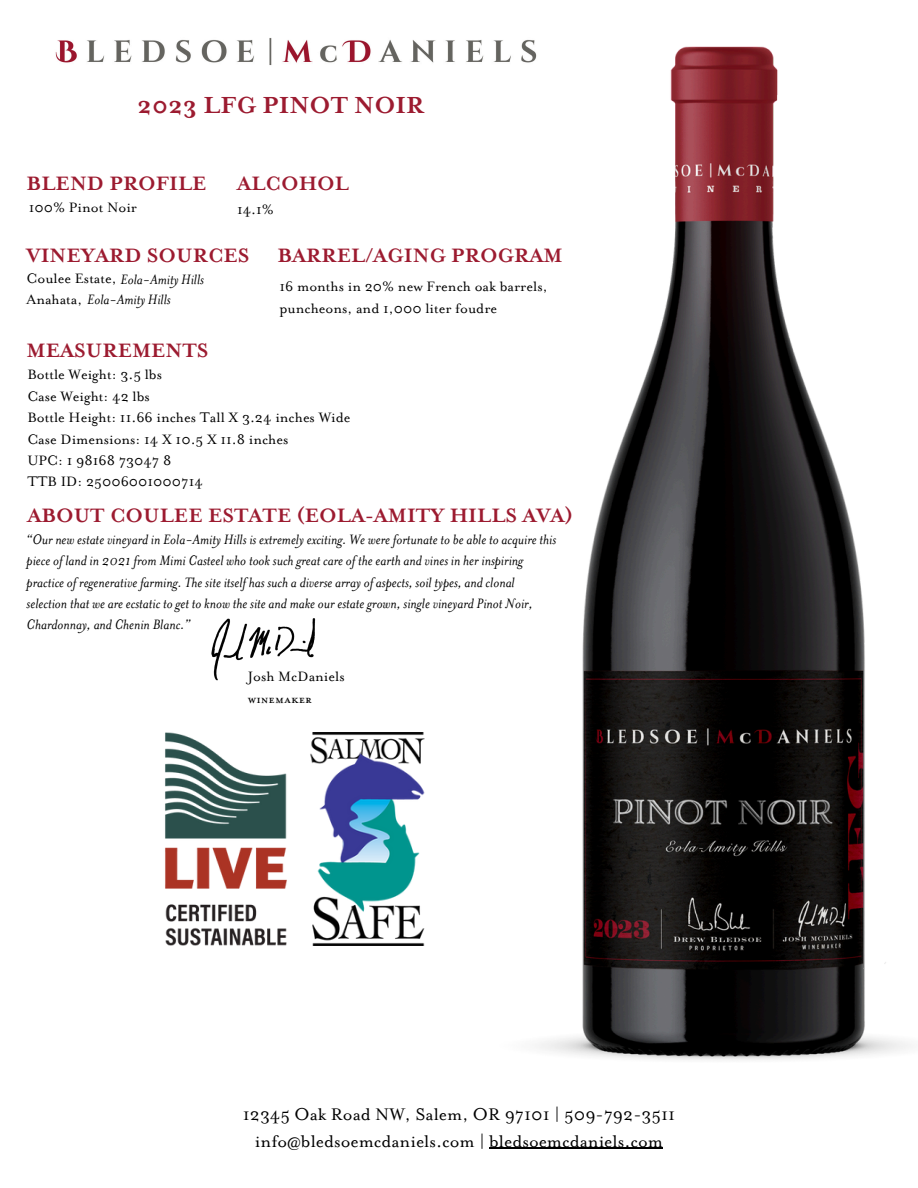
<style>
.page{position:relative;width:918px;height:1188px;background:#fff}
.page>*{position:absolute;margin:0;border:0;box-sizing:border-box;transform-origin:0 0}
.t1{font:700 27px "Mrs Eaves";color:#9c1b30}
.t2{font:700 22.5px "Mrs Eaves";color:#9c1b30}
.t3{font:19.5px/27px "Mrs Eaves Roman";color:#000;text-align:center}
.t4{font:italic 15.75px/21.3px "Mrs Eaves";color:#000}
.t5{font:15.75px/21.3px "Mrs Eaves Roman";color:#000}
.t6{font:15.75px "Mrs Eaves All Petite Caps";color:#000}
.s1{font-family:"Mrs Eaves Roman";font-style:normal}
</style>
<div class="page">
<img style="left:211px;top:618px;width:105px;height:63px">
<img style="left:310px;top:733px;width:115px;height:212px">
<img style="left:165px;top:732px;width:122px;height:214px">
<img style="left:55px;top:38px;width:400px;height:28px">
<img style="left:466px;top:39px;width:445px;height:1021px">
<hr style="left:489px;top:1148px;width:174px;height:1px;background:#000">
<h1 class="t1" style="left:137px;top:96px;width:289px">2023 LFG PINOT NOIR</h1>
<p class="t2" style="left:27px;top:176px;width:182px">BLEND PROFILE</p>
<p class="t5" style="left:29px;top:198px;width:110px">100% Pinot Noir</p>
<p class="t2" style="left:237px;top:176px;width:113px">ALCOHOL</p>
<h2 class="t5" style="left:237px;top:200px;width:38px">14.1%</h2>
<p class="t2" style="left:27px;top:249px;width:225px">VINEYARD SOURCES</p>
<h2 class="t4" style="left:27px;top:270px;width:179px"><span class="s1">Coulee Estate,</span> Eola-Amity Hills</h2>
<p class="t4" style="left:27px;top:290px;width:146px"><span class="s1">Anahata,</span> Eola-Amity Hills</p>
<p class="t2" style="left:277px;top:249px;width:287px">BARREL/AGING PROGRAM</p>
<p class="t5" style="left:279px;top:278px;width:270px">16 months in 20% new French oak barrels, puncheons, and 1,000 liter foudre</p>
<h2 class="t2" style="left:27px;top:344px;width:183px">MEASUREMENTS</h2>
<p class="t5" style="left:27px;top:366px;width:136px">Bottle Weight: 3.5 lbs</p>
<p class="t5" style="left:27px;top:387px;width:124px">Case Weight: 42 lbs</p>
<h2 class="t5" style="left:27px;top:409px;width:325px">Bottle Height: 11.66 inches Tall X 3.24 inches Wide</h2>
<h2 class="t5" style="left:27px;top:430px;width:263px">Case Dimensions: 14 X 10.5 X 11.8 inches</h2>
<p class="t5" style="left:27px;top:451px;width:146px">UPC: 1 98168 73047 8</p>
<p class="t5" style="left:27px;top:473px;width:177px">TTB ID: 25006001000714</p>
<p class="t2" style="left:27px;top:508px;width:547px">ABOUT COULEE ESTATE (EOLA-AMITY HILLS AVA)</p>
<p class="t4" style="left:27px;top:530px;width:531px">“Our new estate vineyard in Eola-Amity Hills is extremely exciting. We were fortunate to be able to acquire this piece of land in 2021 from Mimi Casteel who took such great care of the earth and vines in her inspiring practice of regenerative farming. The site itselfhas such a diverse array ofaspects, soil types, and clonal selection that we are ecstatic to get to know the site and make our estate grown, single vineyard Pinot Noir, Chardonnay, and Chenin Blanc.”</p>
<p class="t5" style="left:248px;top:668px;width:98px">Josh McDaniels</p>
<h2 class="t6" style="left:248px;top:688px;width:66px">winemaker</h2>
<p class="t3" style="left:243px;top:1103px;width:434px">12345 Oak Road NW, Salem, OR 97101 | 509-792-3511 info@bledsoemcdaniels.com | bledsoemcdaniels.com</p>
</div>
